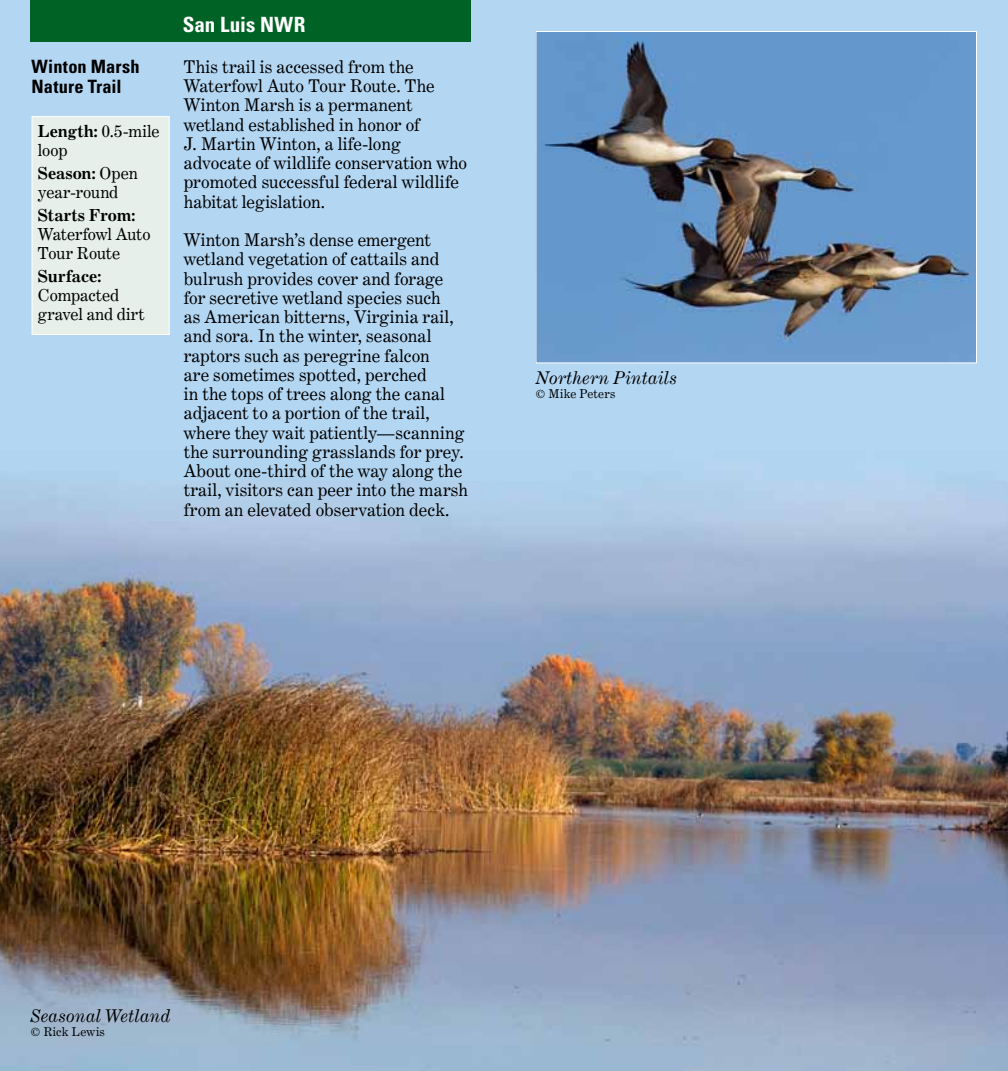
<style>
.page{position:relative;width:1008px;height:1071px;background:#fff}
.page>*{position:absolute;margin:0;border:0;box-sizing:border-box;transform-origin:0 0}
.t1{font:700 condensed 21px "Univers";letter-spacing:.005em;color:#fff}
.t2{font:700 condensed 18.38px/19.2px "Univers";letter-spacing:.01em;color:#000}
.t3{font:17.5px/19.2px "Century Expanded BT";letter-spacing:.01em;color:#000}
.t4{font:italic 17.5px "Century Expanded BT";letter-spacing:.01em;color:#000}
.t5{font:16.62px/19.2px "Century Expanded BT";color:#000}
.t6{font:700 16.62px "Century Expanded BT";color:#000}
.t7{font:12.25px "Century Expanded BT";letter-spacing:.025em;color:#000}
.s1{font-weight:700}
</style>
<div class="page">
<img style="left:0;top:0;width:1008px;height:1071px">
<img style="left:538px;top:33px;width:437px;height:328px">
<div style="left:536px;top:31px;width:441px;height:332px;border:1px solid #fff"></div>
<div style="left:32px;top:116px;width:138px;height:219px;background:#e6efe9;border:1px solid #fff"></div>
<div style="left:30px;top:0;width:441px;height:42px;background:#006325"></div>
<p class="t2" style="left:32px;top:57px;width:110px">Winton Marsh<br>Nature Trail</p>
<p class="t5" style="left:38px;top:121px;width:123px"><span class="s1">Length:</span> 0.5-mile loop</p>
<p class="t5" style="left:38px;top:163px;width:101px"><span class="s1">Season:</span> Open year-round</p>
<p class="t6" style="left:38px;top:204px;width:99px">Starts From:</p>
<p class="t5" style="left:38px;top:224px;width:114px">Waterfowl Auto<br>Tour Route</p>
<p class="t6" style="left:38px;top:265px;width:65px">Surface:</p>
<p class="t5" style="left:38px;top:285px;width:108px">Compacted gravel and dirt</p>
<p class="t1" style="left:183px;top:11px;width:124px">San Luis NWR</p>
<p class="t3" style="left:184px;top:57px;width:285px">This trail is accessed from the<br>Waterfowl Auto Tour Route. The<br>Winton Marsh is a permanent wetland established in honor of<br>J. Martin Winton, a life-long advocate of wildlife conservation who promoted successful federal wildlife habitat legislation.</p>
<p class="t3" style="left:184px;top:230px;width:286px">Winton Marsh’s dense emergent wetland vegetation of cattails and bulrush provides cover and forage for secretive wetland species such<br>as American bitterns, Virginia rail, and sora. In the winter, seasonal raptors such as peregrine falcon<br>are sometimes spotted, perched<br>in the tops of trees along the canal adjacent to a portion of the trail, where they wait patiently—scanning the surrounding grasslands for prey.<br>About one-third of the way along the trail, visitors can peer into the marsh from an elevated observation deck.</p>
<p class="t4" style="left:536px;top:367px;width:143px">Northern Pintails</p>
<p class="t7" style="left:536px;top:386px;width:82px">© Mike Peters</p>
<p class="t4" style="left:30px;top:1005px;width:141px">Seasonal Wetland</p>
<p class="t7" style="left:30px;top:1024px;width:76px">© Rick Lewis</p>
</div>
